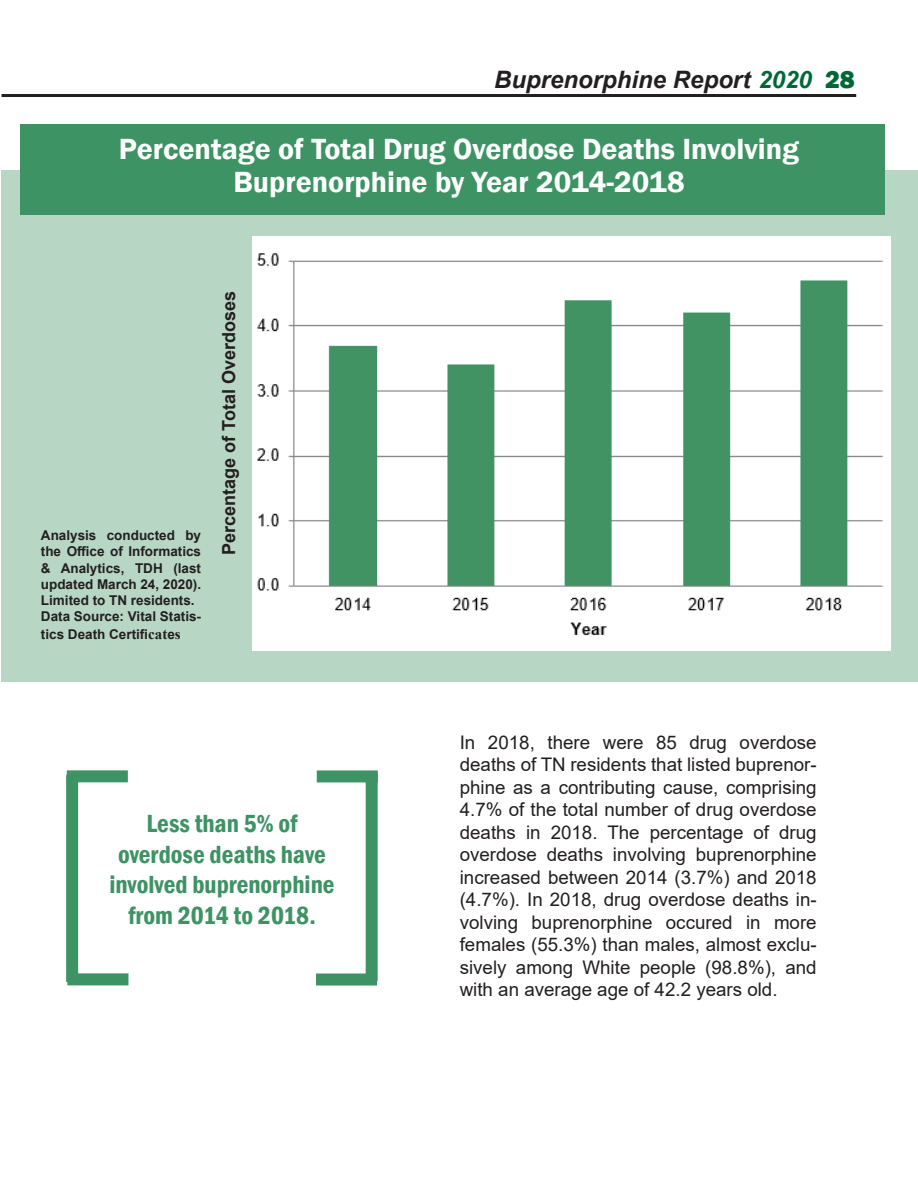
<style>
.page{position:relative;width:918px;height:1188px;background:#fff}
.page>*{position:absolute;margin:0;border:0;box-sizing:border-box;transform-origin:0 0}
.t1{font:600 30px "Franklin Gothic";color:#fff}
.t2{font:600 condensed 25.5px "Franklin Gothic";color:#3d9364}
.t3{font:800 25.5px "Franklin Gothic";color:#006837}
.t4{font:italic 700 24px "Arial";color:#231f20}
.t5{font:18.75px/22.5px "Arial";color:#231f20;text-align:justify}
.t6{font:700 18px "Arial";color:#231f20}
.t7{font:700 13.5px/16.2px "Arial";color:#231f20;text-align:justify}
.s1{color:#006837}
.s2{font-family:"Times New Roman";font-size:15px}
</style>
<div class="page">
<div style="left:2px;top:170px;width:916px;height:511px;background:#b7d6c4"></div>
<div style="left:21px;top:125px;width:864px;height:90px;background:#3d9364"></div>
<div style="left:67px;top:770px;width:61px;height:12px;background:#3d9364"></div>
<div style="left:67px;top:973px;width:61px;height:12px;background:#3d9364"></div>
<div style="left:66px;top:775px;width:12px;height:207px;background:#3d9364"></div>
<div style="left:316px;top:974px;width:61px;height:12px;background:#3d9364"></div>
<div style="left:317px;top:770px;width:61px;height:12px;background:#3d9364"></div>
<div style="left:366px;top:774px;width:12px;height:207px;background:#3d9364"></div>
<img style="left:253px;top:237px;width:638px;height:414px">
<hr style="left:2px;top:94px;width:854px;height:3px;background:#231f20">
<p class="t4" style="left:494px;top:63px;width:319px">Buprenorphine Report <span class="s1">2020</span></p>
<p class="t3" style="left:825px;top:63px;width:31px">28</p>
<p class="t1" style="left:119px;top:130px;width:682px">Percentage of Total Drug Overdose Deaths Involving</p>
<p class="t1" style="left:233px;top:163px;width:453px">Buprenorphine by Year 2014-2018</p>
<p class="t7" style="left:41px;top:528px;width:162px">Analysis conducted by the Office of Informatics &amp; Analytics, TDH (last updated March 24, 2020).</p>
<p class="t7" style="left:41px;top:592px;width:155px">Limited to TN residents.</p>
<p class="t7" style="left:41px;top:608px;width:162px;line-height:18px">Data Source: Vital Statis&shy;tics Death Certifi<span class="s2">cat</span>e<span class="s2">s</span></p>
<p class="t6" style="left:216px;top:555px;width:265px;rotate:-90deg">Percentage of Total Overdoses</p>
<p class="t2" style="left:146px;top:806px;width:153px">Less than 5% of</p>
<p class="t2" style="left:118px;top:837px;width:209px">overdose deaths have</p>
<p class="t2" style="left:109px;top:868px;width:227px">involved buprenorphine</p>
<p class="t2" style="left:128px;top:898px;width:189px">from 2014 to 2018.</p>
<p class="t5" style="left:460px;top:731px;width:359px">In 2018, there were 85 drug overdose deaths of TN residents that listed buprenor&shy;phine as a contributing cause, comprising 4.7% of the total number of drug overdose deaths in 2018. The percentage of drug overdose deaths involving buprenorphine increased between 2014 (3.7%) and 2018 (4.7%). In 2018, drug overdose deaths in&shy;volving buprenorphine occured in more females (55.3%) than males, almost exclu&shy;sively among White people (98.8%), and with an average age of 42.2 years old.</p>
</div>
